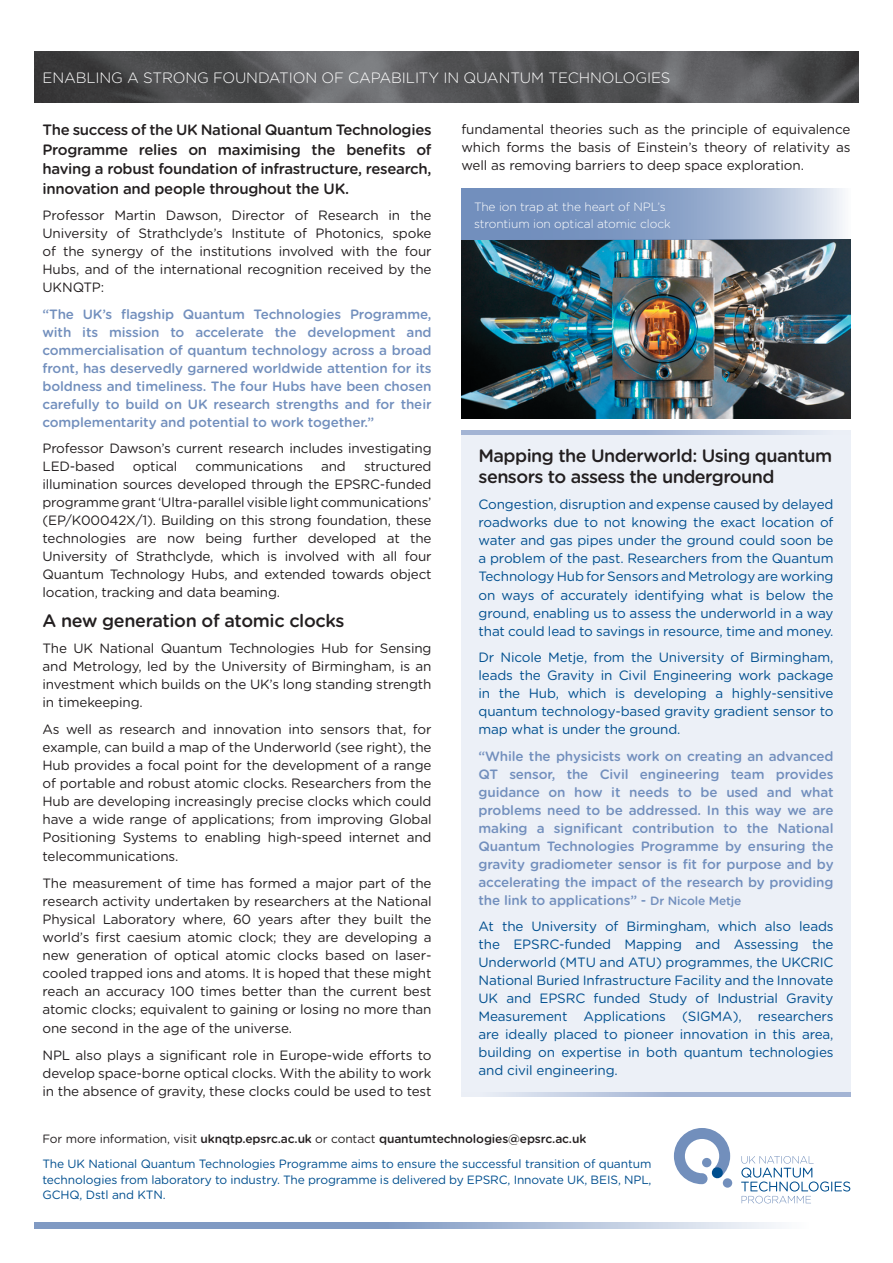
<style>
.page{position:relative;width:893px;height:1263px;background:#fff}
.page>*{position:absolute;margin:0;border:0;box-sizing:border-box;transform-origin:0 0}
.Title_in_body{font:500 18px/21px "Gotham Rounded";letter-spacing:-.03em;color:#231f20}
.Introduction_Text{font:500 15px/19.5px "Gotham Rounded";letter-spacing:-.02em;color:#231f20;text-align:justify}
.Title_bar_text_-_Pag{font:300 15px "Gotham Rounded";letter-spacing:-.01em;color:#fff}
.Body_text{font:13.5px/18px "Gotham Rounded";letter-spacing:-.01em;color:#231f20;text-align:justify}
.Body_text-2{font:13.5px/18px "Gotham Rounded";letter-spacing:-.01em;color:#004f8f;text-align:justify}
.t1{font:500 13.5px/18px "Gotham Rounded";letter-spacing:-.01em;color:#728fbd;text-align:justify}
.Footer_text{font:12px/16.5px "Gotham Rounded";letter-spacing:-.01em;color:#004f8f}
.Website_info{font:500 12px "Gotham Rounded";letter-spacing:-.01em;color:#231f20}
.Image_caption{font:300 12px/17.2px "Gotham Rounded";letter-spacing:-.01em;color:#fff}
.s1{font-size:12px}
.s2{font-weight:400}
</style>
<div class="page">
<svg style="left:34px;top:1222px;width:742px;height:7px;background:#9eb2d1"></svg>
<div style="left:723px;top:1178px;width:9px;height:10px;background:#728fbc;border-radius:50%"></div>
<svg style="left:674px;top:1128px;width:56px;height:56px"></svg>
<svg style="left:741px;top:1156px;width:109px;height:47px"></svg>
<img style="left:461px;top:240px;width:389px;height:178px">
<img style="left:34px;top:51px;width:825px;height:51px">
<svg style="left:461px;top:189px;width:389px;height:51px;background:#93a9cc"></svg>
<div style="left:461px;top:431px;width:390px;height:666px;background:#ecf0f7"></div>
<svg style="left:503px;top:1092px;width:348px;height:5px;background:#b1c0db"></svg>
<svg style="left:461px;top:431px;width:349px;height:4px"></svg>
<p class="Title_bar_text_-_Pag" style="left:43px;top:67px;width:630px">ENABLING A STRONG FOUNDATION OF CAPABILITY IN QUANTUM TECHNOLOGIES</p>
<p class="Introduction_Text" style="left:43px;top:120px;width:391px">The success of the UK National Quantum Technologies Programme relies on maximising the benefits of having a robust foundation of infrastructure, research, innovation and people throughout the UK.</p>
<p class="Body_text" style="left:43px;top:206px;width:391px">Professor Martin Dawson, Director of Research in the University of Strathclyde’s Institute of Photonics, spoke of the synergy of the institutions involved with the four Hubs, and of the international recognition received by the UKNQTP:</p>
<p class="t1" style="left:43px;top:304px;width:391px">“The UK’s flagship Quantum Technologies Programme, with its mission to accelerate the development and commercialisation of quantum technology across a broad front, has deservedly garnered worldwide attention for its boldness and timeliness. The four Hubs have been chosen carefully to build on UK research strengths and for their complementarity and potential to work together.”</p>
<p class="Body_text" style="left:43px;top:439px;width:391px">Professor Dawson’s current research includes investigating<br>LED-based</p>
<p class="Body_text" style="left:43px;top:457px;width:391px;text-indent:321px">structured illumination sources developed through the EPSRC-funded programme grant ‘Ultra-parallel visible light communications’ (EP/K00042X/1). Building on this strong foundation, these technologies are now being further developed at the University of Strathclyde, which is involved with all four Quantum Technology Hubs, and extended towards object location, tracking and data beaming.</p>
<p class="Title_in_body" style="left:43px;top:609px;width:304px">A new generation of atomic clocks</p>
<p class="Body_text" style="left:43px;top:639px;width:391px">The UK National Quantum Technologies Hub for Sensing and Metrology, led by the University of Birmingham, is an investment which builds on the UK’s long standing strength in timekeeping.</p>
<p class="Body_text" style="left:43px;top:719px;width:391px">As well as research and innovation into sensors that, for example, can build a map of the Underworld (see right), the Hub provides a focal point for the development of a range of portable and robust atomic clocks. Researchers from the Hub are developing increasingly precise clocks which could have a wide range of applications; from improving Global Positioning Systems to enabling high-speed internet and</p>
<p class="Body_text" style="left:43px;top:847px;width:137px">telecommunications.</p>
<p class="Body_text" style="left:43px;top:873px;width:391px">The measurement of time has formed a major part of the research activity undertaken by researchers at the National Physical Laboratory where, 60 years after they built the world’s first caesium atomic clock; they are developing a new generation of optical atomic clocks based on laser&shy;cooled trapped ions and atoms. It is hoped that these might reach an accuracy 100 times better than the current best atomic clocks; equivalent to gaining or losing no more than</p>
<p class="Body_text" style="left:43px;top:1019px;width:251px">one second in the age of the universe.</p>
<p class="Body_text" style="left:43px;top:1045px;width:391px">NPL also plays a significant role in Europe-wide efforts to develop space-borne optical clocks. With the ability to work in the absence of gravity, these clocks could be used to test</p>
<p class="Body_text" style="left:133px;top:457px;width:46px">optical</p>
<p class="Body_text" style="left:196px;top:457px;width:109px">communications</p>
<p class="Body_text" style="left:321px;top:457px;width:26px">and</p>
<p class="Body_text" style="left:461px;top:120px;width:391px">fundamental theories such as the principle of equivalence which forms the basis of Einstein’s theory of relativity as well as removing barriers to deep space exploration.</p>
<p class="Image_caption" style="left:474px;top:197px;width:198px">The ion trap at the heart of NPL’s strontium ion optical atomic clock</p>
<p class="Title_in_body" style="left:478px;top:444px;width:355px">Mapping the Underworld: Using quantum sensors to assess the underground</p>
<p class="Body_text-2" style="left:478px;top:495px;width:357px">Congestion, disruption and expense caused by delayed roadworks due to not knowing the exact location of water and gas pipes under the ground could soon be a problem of the past. Researchers from the Quantum Technology Hub for Sensors and Metrology are working on ways of accurately identifying what is below the ground, enabling us to assess the underworld in a way that could lead to savings in resource, time and money.</p>
<p class="Body_text-2" style="left:478px;top:648px;width:357px">Dr Nicole Metje, from the University of Birmingham, leads the Gravity in Civil Engineering work package in the Hub, which is developing a highly-sensitive quantum technology-based gravity gradient sensor to map what is under the ground.</p>
<p class="t1" style="left:478px;top:746px;width:357px">“While the physicists work on creating an advanced QT sensor, the Civil engineering team provides guidance on how it needs to be used and what problems need to be addressed. In this way we are making a significant contribution to the National Quantum Technologies Programme by ensuring the gravity gradiometer sensor is fit for purpose and by accelerating the impact of the research by providing the link to applications” - <span class="s1">Dr Nicole Metje</span></p>
<p class="Body_text-2" style="left:478px;top:917px;width:357px">At the University of Birmingham, which also leads the EPSRC-funded Mapping and Assessing the Underworld (MTU and ATU) programmes, the UKCRIC National Buried Infrastructure Facility and the Innovate UK and EPSRC funded Study of Industrial Gravity Measurement Applications (SIGMA), researchers are ideally placed to pioneer innovation in this area, building on expertise in both quantum technologies and civil engineering.</p>
<p class="Website_info" style="left:42px;top:1130px;width:545px"><span class="s2">For more information, visit</span> uknqtp.epsrc.ac.uk <span class="s2">or contact</span> quantumtechnologies@epsrc.ac.uk</p>
<p class="Footer_text" style="left:42px;top:1155px;width:611px">The UK National Quantum Technologies Programme aims to ensure the successful transition of quantum technologies from laboratory to industry. The programme is delivered by EPSRC, Innovate UK, BEIS, NPL,</p>
<p class="Footer_text" style="left:42px;top:1186px;width:125px">GCHQ, Dstl and KTN.</p>
</div>
